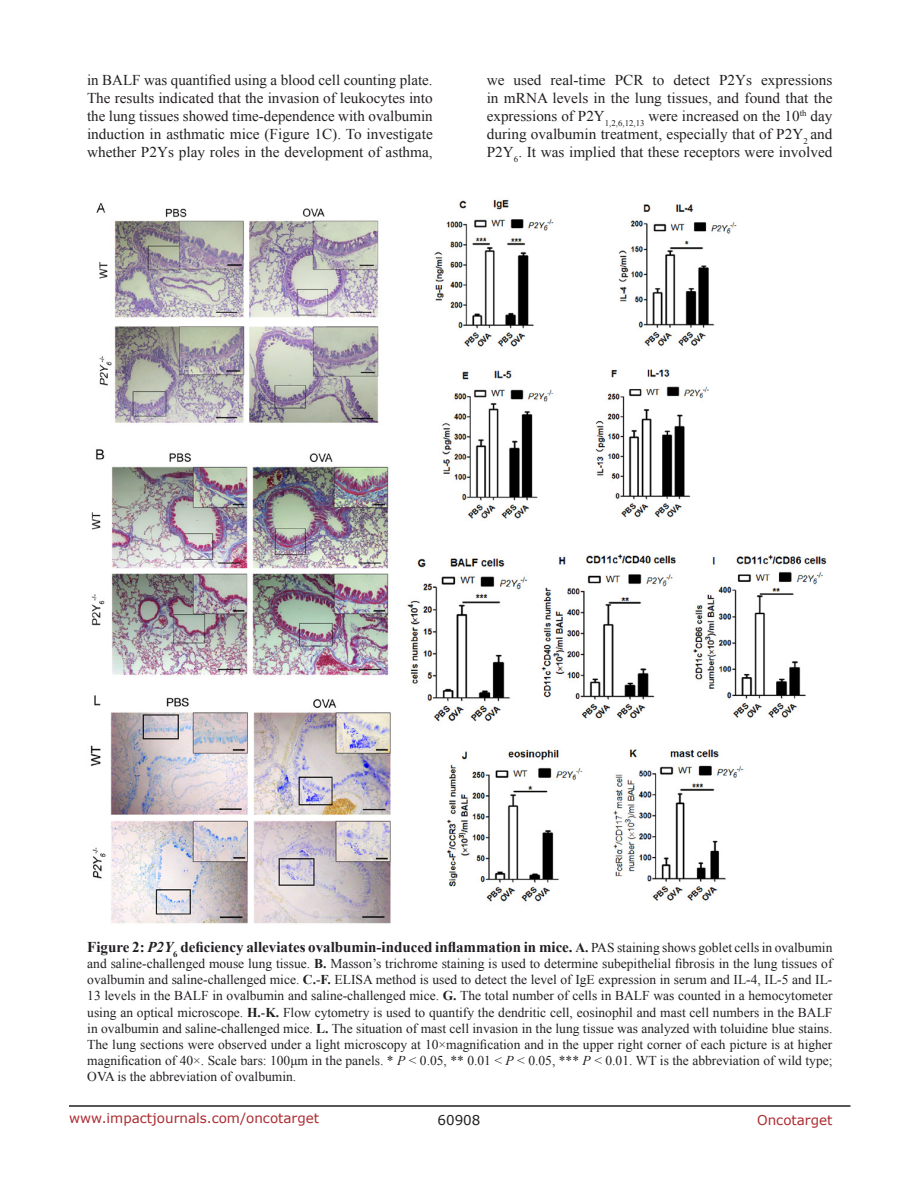
<style>
.page{position:relative;width:918px;height:1188px;background:#fff}
.page>*{position:absolute;margin:0;border:0;box-sizing:border-box;transform-origin:0 0}
.t1{font:15px/18px "Times New Roman";color:#231f20;text-align:justify}
.t2{font:700 15px "Times New Roman";color:#221f22}
.t3{font:13.5px/16.2px "Times New Roman";color:#221f22;text-align:justify}
.t4{font:13.5px "Verdana";color:#ac2b31}
.t5{font:13.5px "Verdana";color:#221f22}
.s1{font-style:italic}
.s2{font-size:13.5px}
.s3{font-weight:400;font-size:13.5px}
.s4{font-weight:700}
</style>
<div class="page">
<hr style="left:69px;top:1105px;width:781px;height:2px;background:#231f20">
<img style="left:90px;top:199px;width:737px;height:725px">
<p class="t1" style="left:87px;top:71px;width:347px">in BALF was quantified using a blood cell counting plate.<br>The results indicated that the invasion of leukocytes into the lung tissues showed time-dependence with ovalbumin induction in asthmatic mice (Figure 1C). To investigate whether P2Ys play roles in the development of asthma,</p>
<p class="t1" style="left:487px;top:71px;width:347px">we used real-time PCR to detect P2Ys expressions in mRNA levels in the lung tissues, and found that the expressions of P2Y<sub>1,2,6,12,13</sub> were increased on the 10<sup>th</sup> day during ovalbumin treatment, especially that of P2Y<sub>2</sub> and P2Y<sub>6</sub>. It was implied that these receptors were involved</p>
<p class="t2" style="left:87px;top:936px;width:747px">Figure 2: <span class="s1">P2Y</span><sub>6</sub> deficiency alleviates ovalbumin-induced inflammation in mice. <span class="s2">A.</span> <span class="s3">PAS staining shows goblet cells in ovalbumin</span></p>
<p class="t3" style="left:87px;top:955px;width:747px">and saline-challenged mouse lung tissue. <span class="s4">B.</span> Masson’s trichrome staining is used to determine subepithelial fibrosis in the lung tissues of ovalbumin and saline-challenged mice. <span class="s4">C.</span>-<span class="s4">F.</span> ELISA method is used to detect the level of IgE expression in serum and IL-4, IL-5 and IL-13 levels in the BALF in ovalbumin and saline-challenged mice. <span class="s4">G.</span> The total number of cells in BALF was counted in a hemocytometer using an optical microscope. <span class="s4">H.</span>-<span class="s4">K.</span> Flow cytometry is used to quantify the dendritic cell, eosinophil and mast cell numbers in the BALF in ovalbumin and saline-challenged mice. <span class="s4">L.</span> The situation of mast cell invasion in the lung tissue was analyzed with toluidine blue stains.<br>The lung sections were observed under a light microscopy at 10×magnification and in the upper right corner of each picture is at higher magnification of 40×. Scale bars: 100μm in the panels. * <span class="s1">P</span> &lt; 0.05, ** 0.01 &lt; <span class="s1">P</span> &lt; 0.05, *** <span class="s1">P</span> &lt; 0.01. WT is the abbreviation of wild type; OVA is the abbreviation of ovalbumin.</p>
<p class="t4" style="left:69px;top:1109px;width:252px">www.impactjournals.com/oncotarget</p>
<p class="t5" style="left:438px;top:1111px;width:44px">60908</p>
<p class="t4" style="left:757px;top:1111px;width:77px">Oncotarget</p>
</div>
